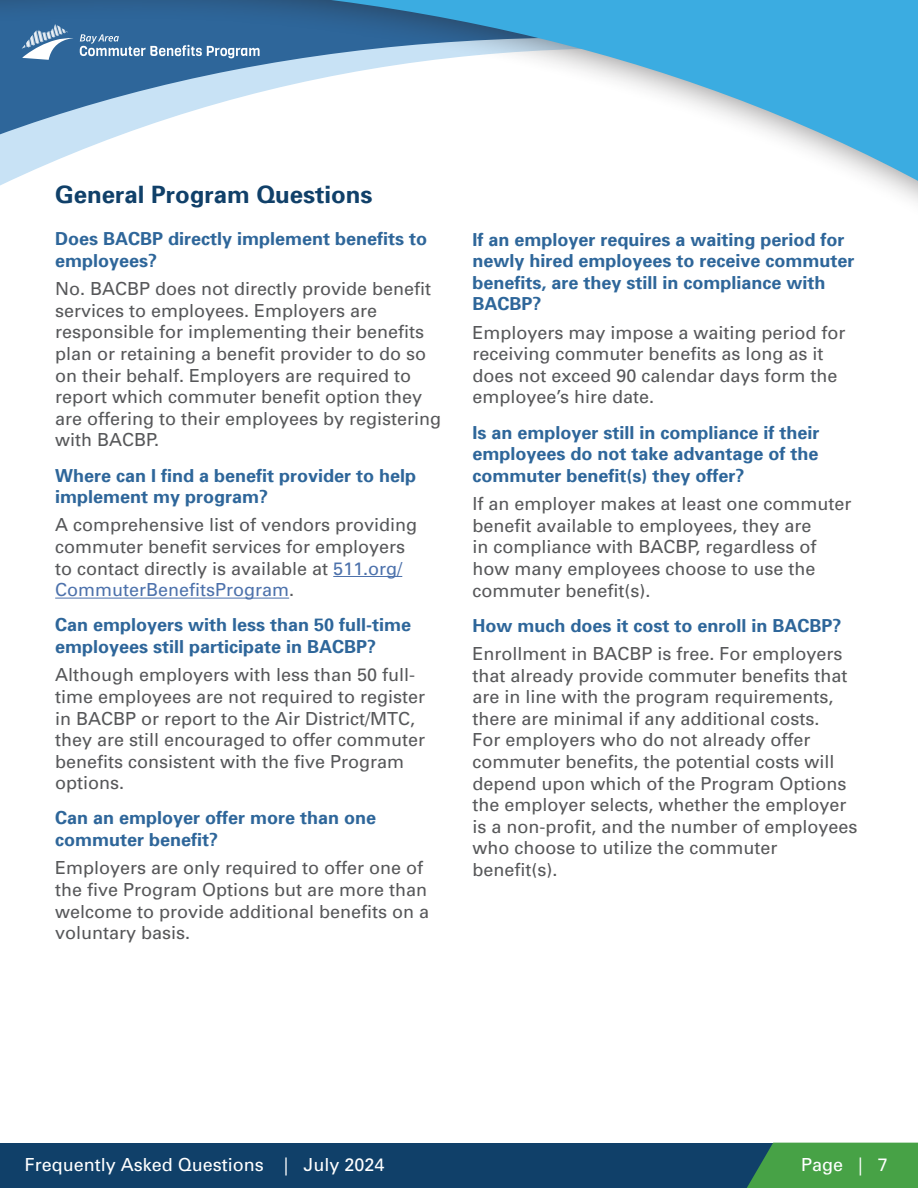
<style>
.page{position:relative;width:918px;height:1188px;background:#fff}
.page>*{position:absolute;margin:0;border:0;box-sizing:border-box;transform-origin:0 0}
.t1{font:700 24px "Univers 65";color:#104069}
.Body{font:18px/21.6px "Univers";color:#57585a}
.H3{font:700 18px/21.6px "Univers 65";color:#2e669a}
.t2{font:18px "Univers";color:#fff}
.s1{color:#4d72ac}
</style>
<div class="page">
<svg style="left:0;top:0;width:918px;height:203px"></svg>
<svg style="left:80px;top:34px;width:180px;height:24px"></svg>
<svg style="left:22px;top:24px;width:51px;height:35px"></svg>
<div style="left:0;top:1143px;width:918px;height:45px;background:#104069"></div>
<svg style="left:747px;top:1143px;width:171px;height:45px"></svg>
<hr style="left:333px;top:576px;width:69px;height:1px;background:#4d72ac">
<hr style="left:55px;top:598px;width:234px;height:1px;background:#4d72ac">
<h1 class="t1" style="left:55px;top:179px;width:319px">General Program Questions</h1>
<h6 class="H3" style="left:55px;top:227px;width:374px">Does BACBP directly implement benefits to employees?</h6>
<p class="Body" style="left:55px;top:278px;width:388px">No. BACBP does not directly provide benefit services to employees. Employers are responsible for implementing their benefits plan or retaining a benefit provider to do so on their behalf. Employers are required to report which commuter benefit option they are offering to their employees by registering with BACBP.</p>
<h6 class="H3" style="left:55px;top:464px;width:363px">Where can I find a benefit provider to help implement my program?</h6>
<p class="Body" style="left:55px;top:515px;width:364px">A comprehensive list of vendors providing commuter benefit services for employers to contact directly is available at <span class="s1">511.org/ CommuterBenefitsProgram</span>.</p>
<h6 class="H3" style="left:55px;top:614px;width:358px">Can employers with less than 50 full-time employees still participate in BACBP?</h6>
<p class="Body" style="left:55px;top:664px;width:372px">Although employers with less than 50 full&shy;time employees are not required to register in BACBP or report to the Air District/MTC, they are still encouraged to offer commuter benefits consistent with the five Program options.</p>
<h6 class="H3" style="left:55px;top:807px;width:323px">Can an employer offer more than one commuter benefit?</h6>
<p class="Body" style="left:55px;top:857px;width:376px">Employers are only required to offer one of the five Program Options but are more than welcome to provide additional benefits on a voluntary basis.</p>
<h6 class="H3" style="left:472px;top:228px;width:384px">If an employer requires a waiting period for newly hired employees to receive commuter benefits, are they still in compliance with BACBP?</h6>
<p class="Body" style="left:472px;top:322px;width:375px">Employers may impose a waiting period for receiving commuter benefits as long as it does not exceed 90 calendar days form the employee’s hire date.</p>
<h6 class="H3" style="left:472px;top:421px;width:349px;text-align:justify">Is an employer still in compliance if their employees do not take advantage of the commuter benefit(s) they offer?</h6>
<p class="Body" style="left:472px;top:493px;width:381px">If an employer makes at least one commuter benefit available to employees, they are<br>in compliance with BACBP, regardless of how many employees choose to use the commuter benefit(s).</p>
<h6 class="H3" style="left:472px;top:614px;width:371px">How much does it cost to enroll in BACBP?</h6>
<p class="Body" style="left:472px;top:643px;width:387px">Enrollment in BACBP is free. For employers that already provide commuter benefits that are in line with the program requirements, there are minimal if any additional costs.<br>For employers who do not already offer commuter benefits, the potential costs will depend upon which of the Program Options the employer selects, whether the employer is a non-profit, and the number of employees who choose to utilize the commuter benefit(s).</p>
<p class="t2" style="left:25px;top:1154px;width:361px">Frequently Asked Questions | July 2024</p>
<p class="t2" style="left:801px;top:1154px;width:88px">Page | 7</p>
</div>
